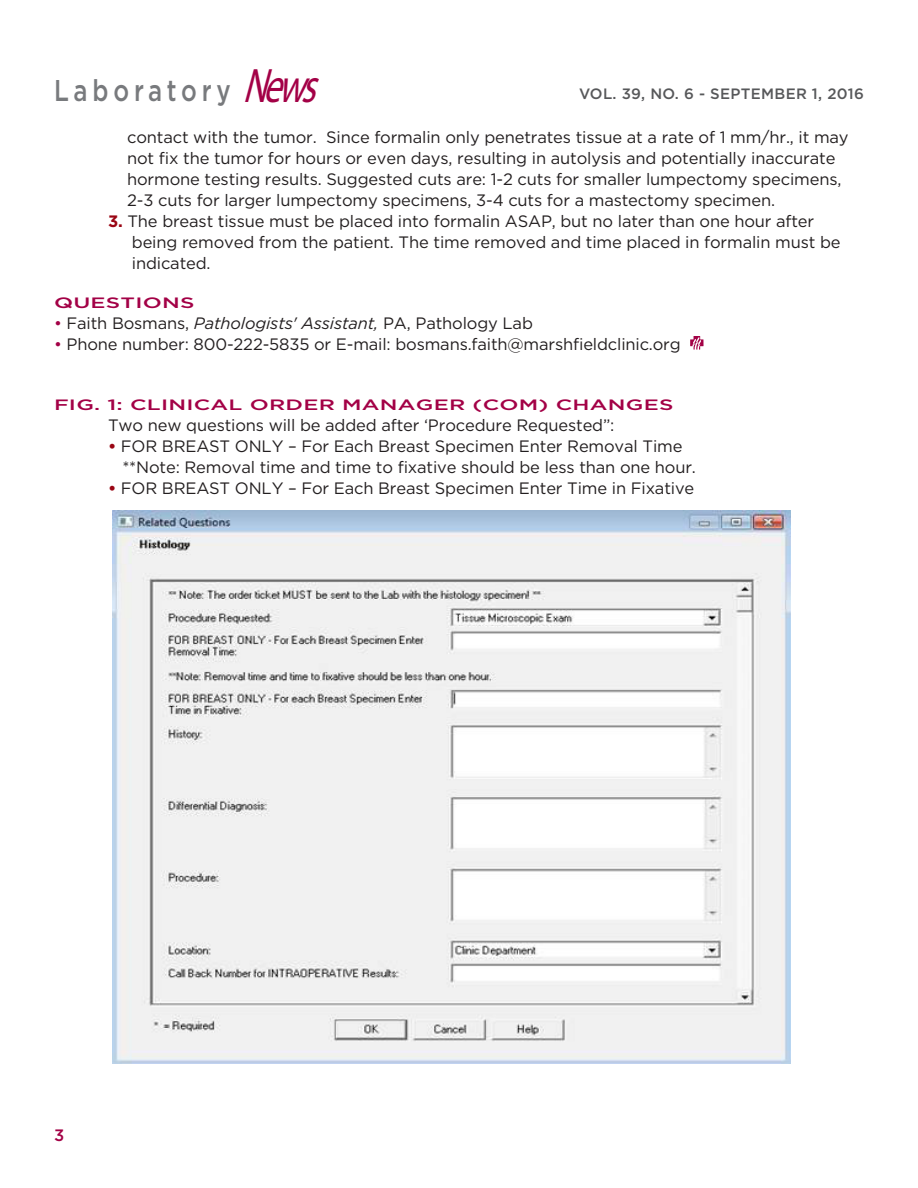
<style>
.page{position:relative;width:918px;height:1188px;background:#fff}
.page>*{position:absolute;margin:0;border:0;box-sizing:border-box;transform-origin:0 0}
.t1{font:500 30px "Gotham";letter-spacing:.2em;color:#787a7d;scale:.8 1}
.Body{font:16.5px/21px "Gotham";letter-spacing:-.01em;color:#231f20}
.t2{font:500 16.5px "Gotham";color:#a30146}
.Body-2{font:500 15px "Gotham";letter-spacing:.01em;color:#a30146;scale:1.5 1}
.t3{font:500 15px "Gotham";letter-spacing:.02em;color:#57585a}
.Subtitle{font:500 15px "Gotham";letter-spacing:.01em;color:#a30146;scale:1.5 1}
.s1{font-family:"Myriad Pro";font-weight:400;font-style:italic;font-size:48.6px;color:#a30146}
.s2{font-weight:700;color:#9a0614}
.s3{color:#a30146}
.s4{font-style:italic}
</style>
<div class="page">
<svg style="left:690px;top:336px;width:14px;height:14px"></svg>
<img style="left:113px;top:510px;width:678px;height:554px">
<h1 class="t1" style="left:54px;top:71px;width:347px">Laboratory <span class="s1">News</span></h1>
<p class="t3" style="left:579px;top:84px;width:286px">VOL. 39, NO. 6 - SEPTEMBER 1, 2016</p>
<p class="Body" style="left:127px;top:126px;width:723px">contact with the tumor. Since formalin only penetrates tissue at a rate of 1 mm/hr., it may not fix the tumor for hours or even days, resulting in autolysis and potentially inaccurate hormone testing results. Suggested cuts are: 1-2 cuts for smaller lumpectomy specimens, 2-3 cuts for larger lumpectomy specimens, 3-4 cuts for a mastectomy specimen.</p>
<p class="Body" style="left:132px;top:210px;width:710px;text-indent:-24px"><span class="s2">3.</span> The breast tissue must be placed into formalin ASAP, but no later than one hour after being removed from the patient. The time removed and time placed in formalin must be indicated.</p>
<p class="Subtitle" style="left:54px;top:292px;width:95px">QUESTIONS</p>
<p class="Body" style="left:54px;top:312px;width:480px"><span class="s3">•</span> Faith Bosmans, <span class="s4">Pathologists' Assistant,</span> PA, Pathology Lab</p>
<p class="Body" style="left:54px;top:333px;width:628px"><span class="s3">•</span> Phone number: 800-222-5835 or E-mail: bosmans.faith@marshfieldclinic.org</p>
<p class="Body-2" style="left:54px;top:394px;width:414px">FIG. 1: CLINICAL ORDER MANAGER (COM) CHANGES</p>
<p class="Body" style="left:108px;top:414px;width:508px">Two new questions will be added after ‘Procedure Requested”:</p>
<p class="Body" style="left:108px;top:435px;width:576px"><span class="s2">•</span> FOR BREAST ONLY – For Each Breast Specimen Enter Removal Time</p>
<p class="Body" style="left:122px;top:456px;width:575px">**Note: Removal time and time to fixative should be less than one hour.</p>
<p class="Body" style="left:108px;top:477px;width:588px"><span class="s2">•</span> FOR BREAST ONLY – For Each Breast Specimen Enter Time in Fixative</p>
<p class="t2" style="left:54px;top:1125px;width:12px">3</p>
</div>
